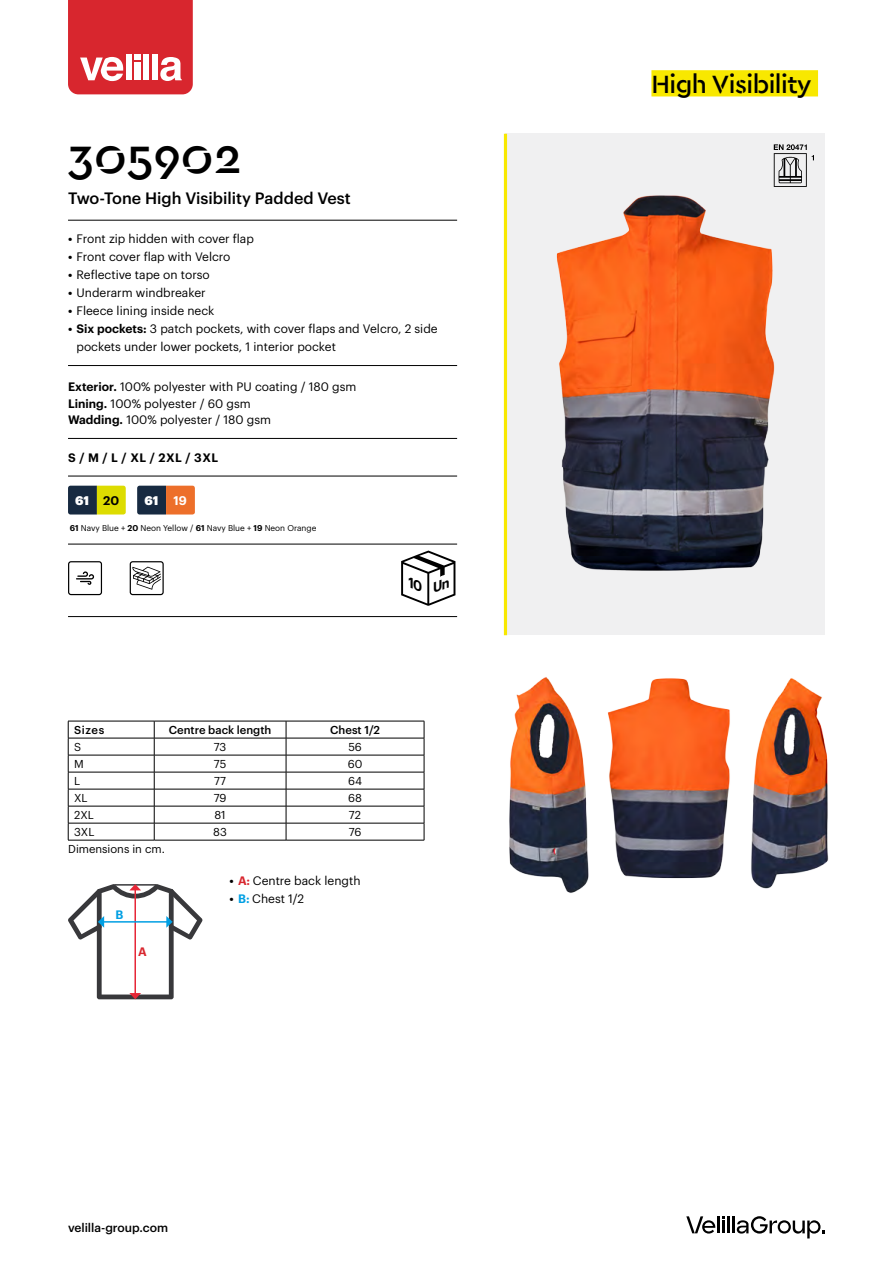
<style>
.page{position:relative;width:893px;height:1263px;background:#fff}
.page>*{position:absolute;margin:0;border:0;box-sizing:border-box;transform-origin:0 0}
.t1{font:500 49.5px "Cera Stencil";color:#000}
.t2{font:500 26.25px "Cera Stencil";letter-spacing:-.02em;color:#000}
.t3{font:500 16.2px "Graphik";color:#000}
.t4{font:900 12.3px "Graphik";color:#fff}
.t5{font:12px/16.5px "Graphik";color:#000}
.t6{font:500 12px "Graphik";color:#000}
.t7{font:600 12px "Graphik";letter-spacing:.04em;color:#000}
.t8{font:600 12px "Graphik";color:#d8262e}
.t9{font:600 12px "Graphik";color:#009fe3}
.t10{font:11.25px "Graphik";color:#000}
.t11{font:500 11.25px "Graphik";color:#000}
.t12{font:8.25px "Graphik";color:#000}
.s1{font-weight:600}
.s2{font-weight:600;color:#000}
.s3{font-weight:600;color:#d8262e}
.s4{font-weight:600;color:#009fe3}
</style>
<div class="page">
<svg style="left:68px;top:0;width:125px;height:94px;background:#dd434a"></svg>
<div style="left:505px;top:134px;width:320px;height:501px;background:#f0f0f1"></div>
<img style="left:556px;top:172px;width:219px;height:399px">
<hr style="left:504px;top:134px;width:3px;height:501px;background:#f8e800">
<hr style="left:717px;top:1216px;width:3px;height:17px;background:#000">
<hr style="left:727px;top:1216px;width:3px;height:17px;background:#000">
<svg style="left:722px;top:1216px;width:3px;height:17px"></svg>
<svg style="left:686px;top:1216px;width:29px;height:17px"></svg>
<svg style="left:733px;top:1216px;width:92px;height:22px"></svg>
<img style="left:509px;top:677px;width:80px;height:216px">
<img style="left:751px;top:678px;width:78px;height:211px">
<img style="left:608px;top:678px;width:122px;height:201px">
<svg style="left:774px;top:144px;width:40px;height:43px"></svg>
<svg style="left:68px;top:884px;width:135px;height:115px"></svg>
<hr style="left:154px;top:721px;width:132px;height:1px;background:#000">
<hr style="left:286px;top:721px;width:138px;height:1px;background:#000">
<hr style="left:68px;top:738px;width:86px;height:1px;background:#000">
<hr style="left:154px;top:738px;width:132px;height:1px;background:#000">
<hr style="left:286px;top:738px;width:138px;height:1px;background:#000">
<hr style="left:68px;top:755px;width:86px;height:1px;background:#000">
<hr style="left:154px;top:755px;width:132px;height:1px;background:#000">
<hr style="left:286px;top:755px;width:138px;height:1px;background:#000">
<hr style="left:68px;top:772px;width:86px;height:1px;background:#000">
<hr style="left:154px;top:772px;width:132px;height:1px;background:#000">
<hr style="left:286px;top:772px;width:138px;height:1px;background:#000">
<hr style="left:68px;top:789px;width:86px;height:1px;background:#000">
<hr style="left:154px;top:789px;width:132px;height:1px;background:#000">
<hr style="left:286px;top:789px;width:138px;height:1px;background:#000">
<hr style="left:68px;top:806px;width:86px;height:1px;background:#000">
<hr style="left:154px;top:806px;width:132px;height:1px;background:#000">
<hr style="left:286px;top:806px;width:138px;height:1px;background:#000">
<hr style="left:68px;top:823px;width:86px;height:1px;background:#000">
<hr style="left:154px;top:823px;width:132px;height:1px;background:#000">
<svg style="left:154px;top:721px;width:1px;height:119px"></svg>
<hr style="left:286px;top:823px;width:138px;height:1px;background:#000">
<svg style="left:286px;top:721px;width:1px;height:119px"></svg>
<svg style="left:424px;top:721px;width:1px;height:119px"></svg>
<hr style="left:68px;top:840px;width:86px;height:1px;background:#000">
<hr style="left:154px;top:840px;width:132px;height:1px;background:#000">
<hr style="left:286px;top:840px;width:138px;height:1px;background:#000">
<hr style="left:68px;top:721px;width:86px;height:1px;background:#000">
<svg style="left:68px;top:721px;width:1px;height:119px"></svg>
<div style="left:651px;top:70px;width:167px;height:26px;background:#f8e800"></div>
<hr style="left:68px;top:220px;width:389px;height:1px;background:#000">
<hr style="left:68px;top:365px;width:389px;height:1px;background:#000">
<hr style="left:68px;top:438px;width:389px;height:1px;background:#000">
<hr style="left:68px;top:476px;width:389px;height:1px;background:#000">
<hr style="left:68px;top:544px;width:389px;height:1px;background:#000">
<hr style="left:68px;top:616px;width:389px;height:1px;background:#000">
<svg style="left:137px;top:486px;width:58px;height:28px;background:#824d36"></svg>
<svg style="left:68px;top:486px;width:58px;height:28px;background:#7b8322"></svg>
<svg style="left:68px;top:561px;width:34px;height:34px"></svg>
<svg style="left:130px;top:561px;width:34px;height:34px"></svg>
<svg style="left:401px;top:550px;width:54px;height:56px"></svg>
<h1 class="t1" style="left:68px;top:124px;width:175px">305902</h1>
<h3 class="t3" style="left:68px;top:186px;width:284px">Two-Tone High Visibility Padded Vest</h3>
<p class="t5" style="left:68px;top:230px;width:187px"><span class="s1">•</span> Front zip hidden with cover flap</p>
<p class="t5" style="left:68px;top:248px;width:164px"><span class="s1">•</span> Front cover flap with Velcro</p>
<p class="t5" style="left:68px;top:266px;width:143px"><span class="s1">•</span> Reflective tape on torso</p>
<p class="t5" style="left:68px;top:284px;width:139px"><span class="s1">•</span> Underarm windbreaker</p>
<p class="t5" style="left:68px;top:302px;width:148px"><span class="s1">•</span> Fleece lining inside neck</p>
<p class="t5" style="left:77px;top:319px;width:363px;line-height:18px;text-indent:-9px"><span class="s1">• Six pockets:</span> 3 patch pockets, with cover flaps and Velcro, 2 side pockets under lower pockets, 1 interior pocket</p>
<p class="t5" style="left:68px;top:378px;width:290px"><span class="s1">Exterior.</span> 100% polyester with PU coating / 180 gsm<br><span class="s1">Lining.</span> 100% polyester / 60 gsm<br><span class="s1">Wadding.</span> 100% polyester / 180 gsm</p>
<p class="t7" style="left:68px;top:448px;width:152px">S / M / L / XL / 2XL / 3XL</p>
<p class="t4" style="left:75px;top:491px;width:45px">61 <span class="s2">20</span></p>
<p class="t4" style="left:144px;top:491px;width:44px">61 <span class="s1">19</span></p>
<p class="t12" style="left:70px;top:522px;width:248px"><span class="s1">61</span> Navy Blue + <span class="s1">20</span> Neon Yellow / <span class="s1">61</span> Navy Blue + <span class="s1">19</span> Neon Orange</p>
<p class="t11" style="left:74px;top:721px;width:32px">Sizes</p>
<p class="t11" style="left:169px;top:721px;width:104px">Centre back length</p>
<p class="t11" style="left:330px;top:721px;width:51px">Chest 1/2</p>
<p class="t10" style="left:74px;top:739px;width:9px">S</p>
<p class="t10" style="left:214px;top:739px;width:14px">73</p>
<p class="t10" style="left:348px;top:739px;width:15px">56</p>
<p class="t10" style="left:74px;top:756px;width:11px">M</p>
<p class="t10" style="left:214px;top:756px;width:14px">75</p>
<p class="t10" style="left:348px;top:756px;width:16px">60</p>
<p class="t10" style="left:74px;top:773px;width:8px">L</p>
<p class="t10" style="left:214px;top:773px;width:13px">77</p>
<p class="t10" style="left:348px;top:773px;width:15px">64</p>
<p class="t10" style="left:74px;top:790px;width:15px">XL</p>
<p class="t10" style="left:214px;top:790px;width:14px">79</p>
<p class="t10" style="left:348px;top:790px;width:15px">68</p>
<p class="t10" style="left:74px;top:807px;width:21px">2XL</p>
<p class="t10" style="left:214px;top:807px;width:13px">81</p>
<p class="t10" style="left:349px;top:807px;width:14px">72</p>
<p class="t10" style="left:74px;top:824px;width:22px">3XL</p>
<p class="t10" style="left:213px;top:824px;width:15px">83</p>
<p class="t10" style="left:349px;top:824px;width:14px">76</p>
<p class="t10" style="left:68px;top:841px;width:98px">Dimensions in cm.</p>
<p class="t9" style="left:116px;top:905px;width:9px">B</p>
<p class="t8" style="left:138px;top:942px;width:10px">A</p>
<p class="t5" style="left:230px;top:872px;width:132px"><span class="s1">•</span> <span class="s3">A:</span> Centre back length</p>
<p class="t5" style="left:230px;top:890px;width:76px"><span class="s1">•</span> <span class="s4">B:</span> Chest 1/2</p>
<p class="t6" style="left:68px;top:1218px;width:101px">velilla-group.com</p>
<h2 class="t2" style="left:651px;top:67px;width:162px">High Visibility</h2>
</div>
